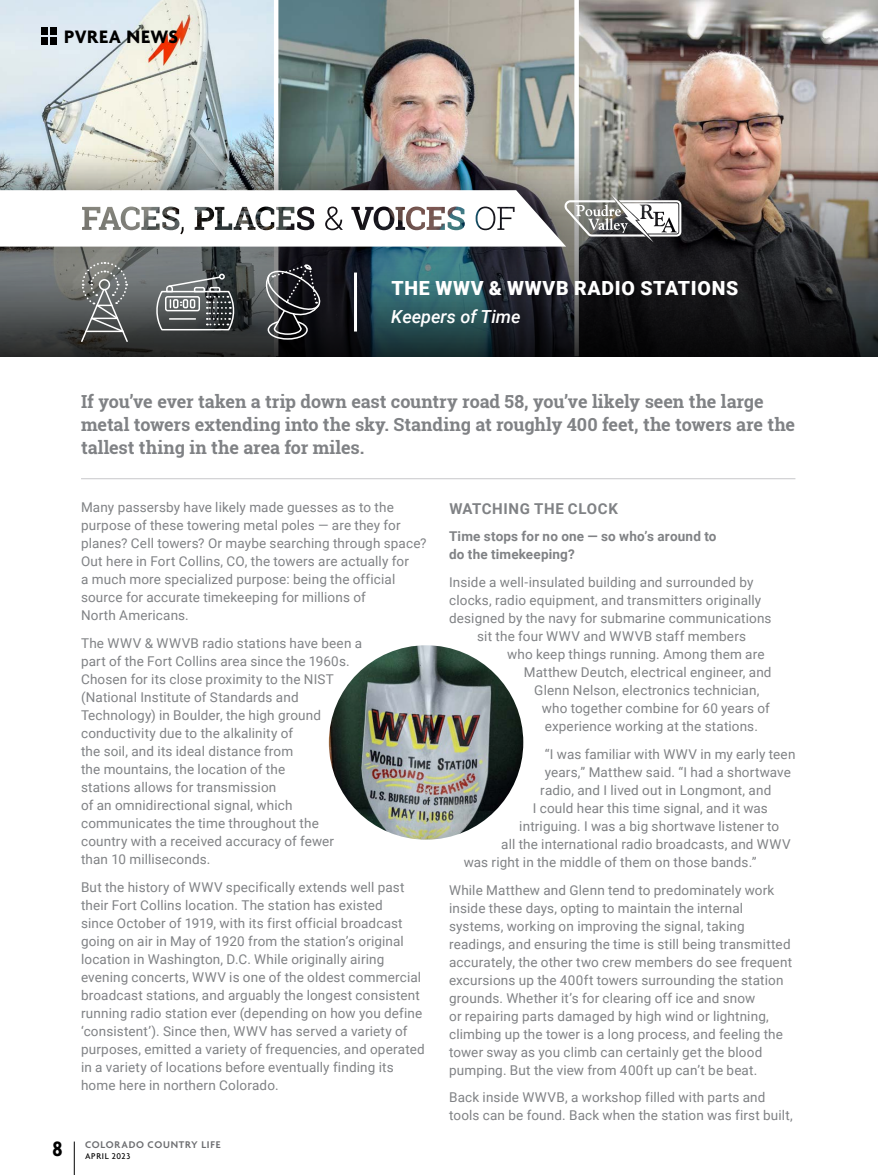
<style>
.page{position:relative;width:878px;height:1175px;background:#fff}
.page>*{position:absolute;margin:0;border:0;box-sizing:border-box;transform-origin:0 0}
.t1{font:900 19.5px "Roboto";letter-spacing:.035em;color:#fff}
.t2{font:700 19.5px "Agenda";letter-spacing:.03em;color:#000}
.t3{font:700 18px/22.5px "Roboto Slab";letter-spacing:-.005em;color:#808285}
.t4{font:italic 500 18px "Roboto";color:#fff}
.t5{font:700 15px "Roboto";letter-spacing:.045em;color:#808285}
.t6{font:13.5px/18px "Roboto";letter-spacing:.01em;color:#808285}
.t7{font:700 13.5px/18px "Roboto";letter-spacing:.01em;color:#808285}
.t8{font:600 10.5px "Agenda";letter-spacing:.07em;color:#6d6e71}
.t9{font:500 9px "Agenda";letter-spacing:.07em;color:#000}
.s1{font-weight:700;font-stretch:condensed;font-size:22.5px;color:#000}
</style>
<div class="page">
<img style="left:0;top:0;width:274px;height:143px">
<img style="left:579px;top:0;width:299px;height:143px">
<img style="left:278px;top:0;width:296px;height:143px">
<img style="left:0;top:143px;width:878px;height:213px">
<div style="left:0;top:152px;width:718px;height:133px;background:#000;opacity:.48"></div>
<svg style="left:0;top:190px;width:681px;height:57px"></svg>
<hr style="left:81px;top:478px;width:714px;height:1px;background:#c7c8ca">
<img style="left:326px;top:643px;width:199px;height:199px;border-radius:100px">
<div style="left:324px;top:640px;width:204px;height:204px;border:5px solid #fff;border-radius:50%"></div>
<hr style="left:354px;top:272px;width:3px;height:59px;background:#fff">
<svg style="left:80px;top:261px;width:49px;height:82px;background:#717372"></svg>
<svg style="left:155px;top:274px;width:80px;height:61px;background:#696c6d"></svg>
<svg style="left:263px;top:263px;width:59px;height:77px;background:#3f3f43"></svg>
<hr style="left:74px;top:1141px;width:1px;height:33px;background:#000">
<div style="left:50px;top:37px;width:7px;height:7px;background:#000"></div>
<div style="left:50px;top:28px;width:7px;height:7px;background:#000"></div>
<div style="left:41px;top:37px;width:7px;height:7px;background:#000"></div>
<div style="left:41px;top:28px;width:7px;height:7px;background:#000"></div>
<h1 class="t2" style="left:64px;top:26px;width:116px">PVREA NEWS</h1>
<h1 class="t1" style="left:391px;top:274px;width:348px">THE WWV &amp; WWVB RADIO STATIONS</h1>
<h2 class="t4" style="left:391px;top:304px;width:131px">Keepers of Time</h2>
<h2 class="t3" style="left:81px;top:390px;width:715px">If you’ve ever taken a trip down east country road 58, you’ve likely seen the large metal towers extending into the sky. Standing at roughly 400 feet, the towers are the tallest thing in the area for miles.</h2>
<p class="t6" style="left:81px;top:498px;width:347px">Many passersby have likely made guesses as to the purpose of these towering metal poles — are they for planes? Cell towers? Or maybe searching through space?<br>Out here in Fort Collins, CO, the towers are actually for<br>a much more specialized purpose: being the official source for accurate timekeeping for millions of<br>North Americans.</p>
<p class="t6" style="left:81px;top:633px;width:282px">The WWV &amp; WWVB radio stations have been a part of the Fort Collins area since the 1960s.<br>Chosen for its close proximity to the NIST (National Institute of Standards and Technology) in Boulder, the high ground conductivity due to the alkalinity of<br>the soil, and its ideal distance from<br>the mountains, the location of the<br>stations allows for transmission<br>of an omnidirectional signal, which communicates the time throughout the country with a received accuracy of fewer than 10 milliseconds.</p>
<p class="t6" style="left:81px;top:877px;width:345px">But the history of WWV specifically extends well past their Fort Collins location. The station has existed<br>since October of 1919, with its first official broadcast going on air in May of 1920 from the station’s original location in Washington, D.C. While originally airing evening concerts, WWV is one of the oldest commercial broadcast stations, and arguably the longest consistent running radio station ever (depending on how you define ‘consistent’). Since then, WWV has served a variety of purposes, emitted a variety of frequencies, and operated in a variety of locations before eventually finding its home here in northern Colorado.</p>
<p class="t8" style="left:52px;top:1139px;width:169px"><span class="s1">8</span> COLORADO COUNTRY LIFE</p>
<p class="t9" style="left:85px;top:1151px;width:47px">APRIL 2023</p>
<p class="t5" style="left:449px;top:497px;width:170px">WATCHING THE CLOCK</p>
<p class="t7" style="left:449px;top:527px;width:269px">Time stops for no one — so who’s around to do the timekeeping?</p>
<p class="t6" style="left:449px;top:572px;width:306px">Inside a well-insulated building and surrounded by</p>
<p class="t6" style="left:449px;top:590px;width:314px">clocks, radio equipment, and transmitters originally</p>
<p class="t6" style="left:449px;top:608px;width:324px">designed by the navy for submarine communications</p>
<p class="t6" style="left:477px;top:626px;width:270px">sit the four WWV and WWVB staff members</p>
<p class="t6" style="left:507px;top:644px;width:259px">who keep things running. Among them are</p>
<p class="t6" style="left:523px;top:662px;width:249px">Matthew Deutch, electrical engineer, and</p>
<p class="t6" style="left:534px;top:680px;width:227px">Glenn Nelson, electronics technician,</p>
<p class="t6" style="left:541px;top:698px;width:229px">who together combine for 60 years of</p>
<p class="t6" style="left:544px;top:716px;width:215px">experience working at the stations.</p>
<p class="t6" style="left:544px;top:744px;width:252px">“I was familiar with WWV in my early teen</p>
<p class="t6" style="left:544px;top:762px;width:247px">years,” Matthew said. “I had a shortwave</p>
<p class="t6" style="left:540px;top:780px;width:232px">radio, and I lived out in Longmont, and</p>
<p class="t6" style="left:532px;top:798px;width:237px">I could hear this time signal, and it was</p>
<p class="t6" style="left:519px;top:816px;width:261px">intriguing. I was a big shortwave listener to</p>
<p class="t6" style="left:501px;top:834px;width:291px">all the international radio broadcasts, and WWV</p>
<p class="t6" style="left:463px;top:852px;width:294px">was right in the middle of them on those bands.”</p>
<p class="t6" style="left:449px;top:880px;width:344px">While Matthew and Glenn tend to predominately work inside these days, opting to maintain the internal systems, working on improving the signal, taking readings, and ensuring the time is still being transmitted accurately, the other two crew members do see frequent excursions up the 400ft towers surrounding the station grounds. Whether it’s for clearing off ice and snow<br>or repairing parts damaged by high wind or lightning, climbing up the tower is a long process, and feeling the tower sway as you climb can certainly get the blood pumping. But the view from 400ft up can’t be beat.</p>
<p class="t6" style="left:449px;top:1087px;width:345px">Back inside WWVB, a workshop filled with parts and tools can be found. Back when the station was first built,</p>
</div>
